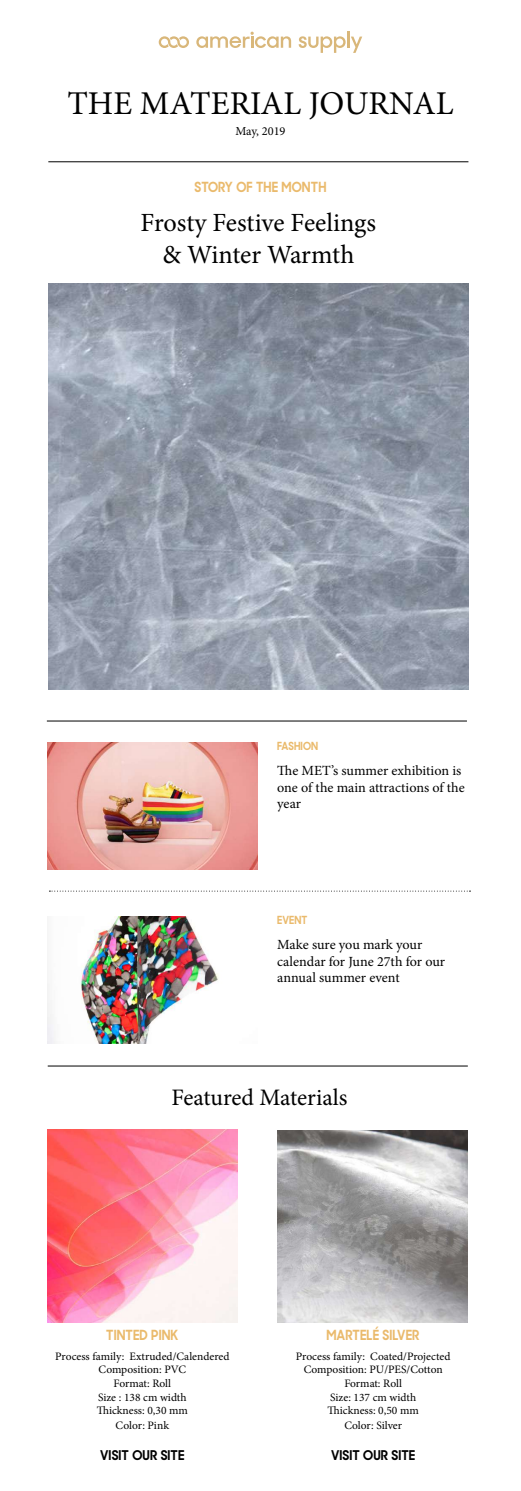
<style>
.page{position:relative;width:521px;height:1491px;background:#fff}
.page>*{position:absolute;margin:0;border:0;box-sizing:border-box;transform-origin:0 0}
.t1{font:33.25px "Minion Pro";color:#000}
.t2{font:26.25px/31.5px "Minion Pro";letter-spacing:-.005em;color:#000;text-align:center}
.t3{font:23.62px "Minion Pro";letter-spacing:-.005em;color:#000}
.t4{font:14px/16.8px "Minion Pro";letter-spacing:-.005em;color:#000}
.t5{font:700 13.91px "Sharp Sans Display No 2";letter-spacing:.01em;color:#eaba6c;scale:.92 1}
.t6{font:700 13.39px "Sharp Sans Display No 2";letter-spacing:.01em;color:#000;scale:.95 1}
.t7{font:12.25px "Minion Pro";color:#000}
.t8{font:11.38px/13.7px "Minion Pro";color:#000;text-align:center}
.t9{font:700 11.11px "Sharp Sans Display No 2";letter-spacing:.01em;color:#eaba6c;scale:.92 1}
</style>
<div class="page">
<svg style="left:196px;top:32px;width:95px;height:16px"></svg>
<hr style="left:347px;top:31px;width:3px;height:17px;background:#d9b77a">
<svg style="left:299px;top:36px;width:63px;height:17px"></svg>
<svg style="left:159px;top:36px;width:30px;height:12px"></svg>
<hr style="left:48px;top:161px;width:420px;height:1px;background:#000">
<img style="left:48px;top:283px;width:420px;height:406px">
<hr style="left:47px;top:721px;width:420px;height:1px;background:#000">
<img style="left:47px;top:743px;width:210px;height:127px">
<img style="left:47px;top:917px;width:172px;height:127px">
<svg style="left:49px;top:891px;width:421px;height:1px"></svg>
<hr style="left:48px;top:1066px;width:420px;height:1px;background:#000">
<img style="left:47px;top:1129px;width:190px;height:193px">
<img style="left:278px;top:1130px;width:190px;height:192px">
<h1 class="t1" style="left:67px;top:81px;width:388px">THE MATERIAL JOURNAL</h1>
<p class="t7" style="left:235px;top:123px;width:52px">May, 2019</p>
<p class="t5" style="left:195px;top:175px;width:145px">STORY OF THE MONTH</p>
<h2 class="t2" style="left:141px;top:207px;width:237px">Frosty Festive Feelings &amp; Winter Warmth</h2>
<p class="t9" style="left:277px;top:737px;width:46px">FASHION</p>
<p class="t4" style="left:277px;top:762px;width:189px">The MET’s summer exhibition is one of the main attractions of the year</p>
<p class="t9" style="left:277px;top:911px;width:34px">EVENT</p>
<p class="t4" style="left:277px;top:936px;width:169px">Make sure you mark your calendar for June 27th for our annual summer event</p>
<h3 class="t3" style="left:171px;top:1082px;width:178px">Featured Materials</h3>
<p class="t5" style="left:106px;top:1323px;width:80px">TINTED PINK</p>
<p class="t5" style="left:326px;top:1323px;width:103px">MARTELÉ SILVER</p>
<p class="t8" style="left:55px;top:1349px;width:176px">Process family: Extruded/Calendered<br>Composition: PVC<br>Format: Roll<br>Size : 138 cm width<br>Thickness: 0,30 mm</p>
<p class="t8" style="left:116px;top:1419px;width:55px">Color: Pink</p>
<p class="t6" style="left:100px;top:1443px;width:90px">VISIT OUR SITE</p>
<p class="t8" style="left:296px;top:1349px;width:156px">Process family: Coated/Projected<br>Composition: PU/PES/Cotton<br>Format: Roll<br>Size: 137 cm width<br>Thickness: 0,50 mm</p>
<p class="t8" style="left:344px;top:1419px;width:59px">Color: Silver</p>
<p class="t6" style="left:331px;top:1443px;width:90px">VISIT OUR SITE</p>
</div>
